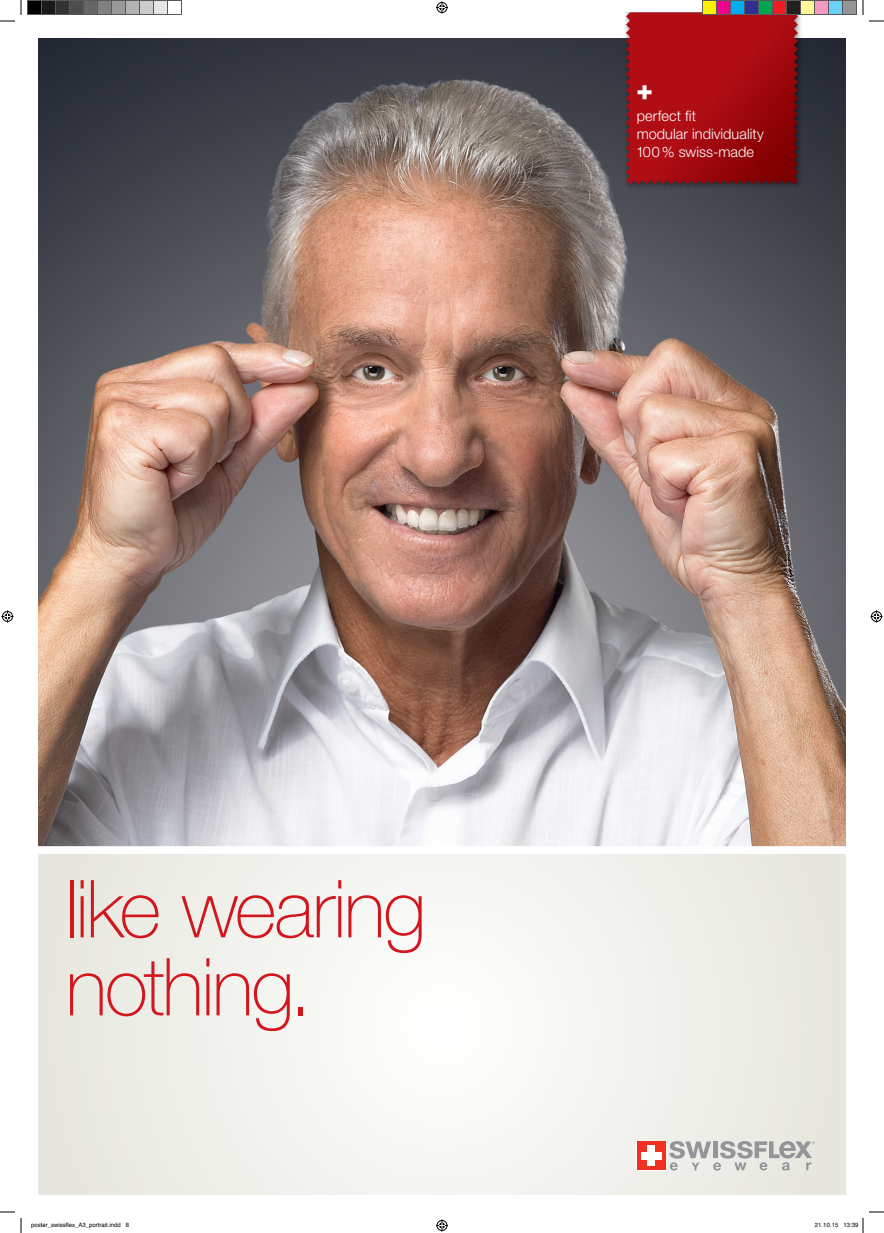
<style>
.page{position:relative;width:884px;height:1233px;background:#fff}
.page>*{position:absolute;margin:0;border:0;box-sizing:border-box;transform-origin:0 0}
.t1{font:100 80px/78px "Helvetica Neue LT Std";letter-spacing:-.03em;color:#d2161e}
.t2{font:300 14.5px/18px "Helvetica Neue LT Std";letter-spacing:.005em;color:#fff}
.t3{font:6px "Helvetica";color:#000}
</style>
<div class="page">
<div style="left:38px;top:854px;width:808px;height:341px;background:linear-gradient(to right,#f1f1ed,#f1f1ed)"></div>
<svg style="left:636px;top:1141px;width:30px;height:29px"></svg>
<div style="left:637px;top:1141px;width:28px;height:29px;background:#ef3122"></div>
<div style="left:647px;top:1145px;width:8px;height:21px;background:#fff"></div>
<div style="left:641px;top:1152px;width:20px;height:7px;background:#fff"></div>
<svg style="left:669px;top:1141px;width:146px;height:29px"></svg>
<img style="left:38px;top:38px;width:808px;height:808px">
<img style="left:623px;top:12px;width:181px;height:178px">
<svg style="left:626px;top:12px;width:172px;height:172px"></svg>
<svg style="left:0;top:1211px;width:15px;height:1px"></svg>
<svg style="left:869px;top:1211px;width:15px;height:1px"></svg>
<svg style="left:0;top:0;width:22px;height:22px"></svg>
<svg style="left:20px;top:1218px;width:2px;height:15px"></svg>
<svg style="left:862px;top:0;width:22px;height:22px"></svg>
<svg style="left:436px;top:1px;width:12px;height:12px"></svg>
<svg style="left:436px;top:1219px;width:12px;height:12px"></svg>
<svg style="left:2px;top:610px;width:12px;height:12px"></svg>
<svg style="left:870px;top:610px;width:12px;height:12px"></svg>
<div style="left:28px;top:0;width:14px;height:14px;background:#000"></div>
<div style="left:27px;top:0;width:15px;height:15px;border:1px solid #595959"></div>
<div style="left:42px;top:0;width:14px;height:14px;background:#1a1a1a"></div>
<div style="left:41px;top:0;width:15px;height:15px;border:1px solid #595959"></div>
<div style="left:56px;top:0;width:14px;height:14px;background:#333"></div>
<div style="left:55px;top:0;width:15px;height:15px;border:1px solid #595959"></div>
<div style="left:70px;top:0;width:14px;height:14px;background:#4d4d4d"></div>
<div style="left:69px;top:0;width:15px;height:15px;border:1px solid #595959"></div>
<div style="left:84px;top:0;width:14px;height:14px;background:#666"></div>
<div style="left:83px;top:0;width:15px;height:15px;border:1px solid #595959"></div>
<div style="left:98px;top:0;width:14px;height:14px;background:#808080"></div>
<div style="left:97px;top:0;width:15px;height:15px;border:1px solid #595959"></div>
<div style="left:112px;top:0;width:14px;height:14px;background:#999"></div>
<div style="left:111px;top:0;width:15px;height:15px;border:1px solid #595959"></div>
<div style="left:126px;top:0;width:14px;height:14px;background:#b3b3b3"></div>
<div style="left:125px;top:0;width:15px;height:15px;border:1px solid #595959"></div>
<div style="left:140px;top:0;width:14px;height:14px;background:#ccc"></div>
<div style="left:139px;top:0;width:15px;height:15px;border:1px solid #595959"></div>
<div style="left:154px;top:0;width:14px;height:14px;background:#e6e6e6"></div>
<div style="left:153px;top:0;width:15px;height:15px;border:1px solid #595959"></div>
<div style="left:167px;top:0;width:15px;height:15px;border:1px solid #595959"></div>
<div style="left:702px;top:0;width:14px;height:14px;background:#fff101"></div>
<div style="left:702px;top:0;width:15px;height:15px;border:1px solid #595959"></div>
<div style="left:716px;top:0;width:14px;height:14px;background:#ed028c"></div>
<div style="left:716px;top:0;width:15px;height:15px;border:1px solid #595959"></div>
<div style="left:730px;top:0;width:14px;height:14px;background:#00aeef"></div>
<div style="left:730px;top:0;width:15px;height:15px;border:1px solid #595959"></div>
<div style="left:744px;top:0;width:14px;height:14px;background:#2e3092"></div>
<div style="left:744px;top:0;width:15px;height:15px;border:1px solid #595959"></div>
<div style="left:758px;top:0;width:14px;height:14px;background:#00a54f"></div>
<div style="left:758px;top:0;width:15px;height:15px;border:1px solid #595959"></div>
<div style="left:772px;top:0;width:14px;height:14px;background:#ee1d23"></div>
<div style="left:772px;top:0;width:15px;height:15px;border:1px solid #595959"></div>
<div style="left:786px;top:0;width:14px;height:14px;background:#231f20"></div>
<div style="left:786px;top:0;width:15px;height:15px;border:1px solid #595959"></div>
<div style="left:800px;top:0;width:14px;height:14px;background:#fff79a"></div>
<div style="left:800px;top:0;width:15px;height:15px;border:1px solid #595959"></div>
<div style="left:814px;top:0;width:14px;height:14px;background:#f499c2"></div>
<div style="left:814px;top:0;width:15px;height:15px;border:1px solid #595959"></div>
<div style="left:828px;top:0;width:14px;height:14px;background:#6bcff6"></div>
<div style="left:828px;top:0;width:15px;height:15px;border:1px solid #595959"></div>
<div style="left:842px;top:0;width:14px;height:14px;background:#939598"></div>
<div style="left:842px;top:0;width:15px;height:15px;border:1px solid #595959"></div>
<svg style="left:862px;top:1218px;width:2px;height:15px"></svg>
<h2 class="t2" style="left:636px;top:106px;width:129px">perfect fit<br>modular individuality<br>100 % swiss-made</h2>
<h1 class="t1" style="left:65px;top:869px;width:363px">like wearing nothing.</h1>
<p class="t3" style="left:31px;top:1220px;width:100px">poster_swissflex_A3_portrait.indd 8</p>
<p class="t3" style="left:815px;top:1220px;width:45px">21.10.15 13:39</p>
</div>
